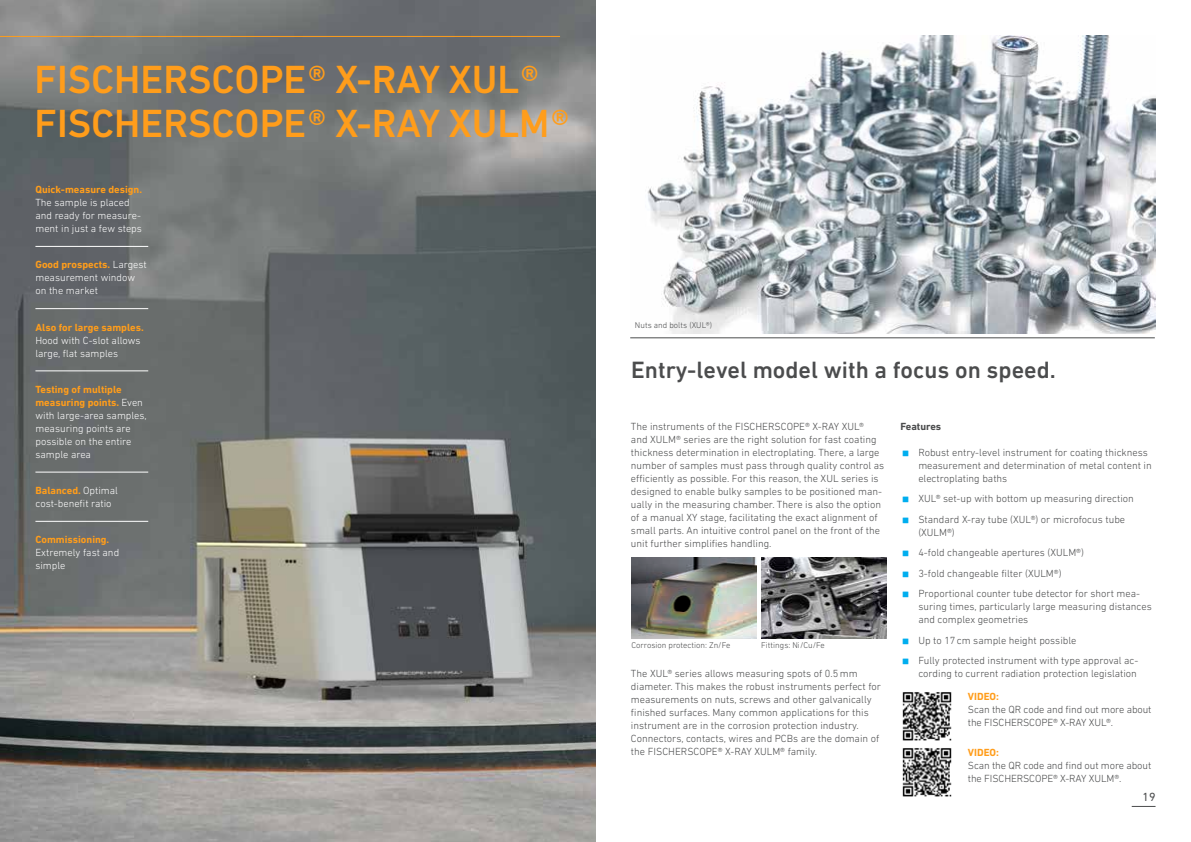
<style>
.page{position:relative;width:1191px;height:842px;background:#fff}
.page>*{position:absolute;margin:0;border:0;box-sizing:border-box;transform-origin:0 0}
.t1{font:500 40px/44px "DIN Next LT Pro";color:#ff9d1b}
.t2{font:700 40px "DIN Next LT Pro";color:#00aeef}
.t3{font:500 24px "DIN Next LT Pro";color:#4b4c4d}
.t4{font:12px "DIN Next LT Pro";color:#4b4c4d}
.t5{font:300 10.5px/13px "DIN Next LT Pro";color:#4b4c4d}
.t6{font:300 10.5px/13px "DIN Next LT Pro";color:#fff}
.t7{font:700 10.5px "DIN Next LT Pro";color:#ff9d1b}
.t8{font:700 10.5px "DIN Next LT Pro";color:#4b4c4d}
.t9{font:300 8.5px "DIN Next LT Pro";color:#4b4c4d}
.s1{font-weight:700;color:#ff9d1b}
</style>
<div class="page">
<img style="left:647px;top:35px;width:508px;height:298px">
<img style="left:0;top:0;width:595px;height:842px">
<hr style="left:0;top:36px;width:560px;height:1px;background:#ff9d1b">
<img style="left:632px;top:558px;width:124px;height:81px">
<img style="left:761px;top:558px;width:125px;height:81px">
<svg style="left:1131px;top:806px;width:24px;height:1px"></svg>
<hr style="left:35px;top:246px;width:113px;height:1px;background:#fff">
<hr style="left:35px;top:308px;width:113px;height:1px;background:#fff">
<hr style="left:35px;top:371px;width:113px;height:1px;background:#fff">
<hr style="left:35px;top:472px;width:113px;height:1px;background:#fff">
<hr style="left:35px;top:521px;width:113px;height:1px;background:#fff">
<hr style="left:630px;top:338px;width:524px;height:1px;background:#4b4c4d">
<img style="left:902px;top:692px;width:50px;height:49px">
<img style="left:902px;top:748px;width:50px;height:49px">
<h1 class="t1" style="left:35px;top:57px;width:536px">FISCHERSCOPE® X-RAY XUL®<br>FISCHERSCOPE® X-RAY XULM®</h1>
<p class="t7" style="left:35px;top:183px;width:108px">Quick-measure design.</p>
<p class="t6" style="left:35px;top:196px;width:108px">The sample is placed and ready for measure&shy;ment in just a few steps</p>
<p class="t6" style="left:35px;top:258px;width:113px"><span class="s1">Good prospects.</span> Largest measurement window on the market</p>
<p class="t7" style="left:35px;top:321px;width:110px">Also for large samples.</p>
<p class="t6" style="left:35px;top:333px;width:107px">Hood with C-slot allows large, flat samples</p>
<p class="t6" style="left:35px;top:383px;width:113px"><span class="s1">Testing of multiple measuring points.</span> Even with large-area samples, measuring points are possible on the entire sample area</p>
<p class="t6" style="left:35px;top:484px;width:84px"><span class="s1">Balanced.</span> Optimal cost-benefit ratio</p>
<p class="t7" style="left:35px;top:534px;width:75px">Commissioning.</p>
<p class="t6" style="left:35px;top:546px;width:85px">Extremely fast and simple</p>
<p class="t9" style="left:635px;top:320px;width:79px">Nuts and bolts (XUL®)</p>
<h2 class="t3" style="left:631px;top:356px;width:426px">Entry-level model with a focus on speed.</h2>
<p class="t5" style="left:631px;top:420px;width:255px">The instruments of the FISCHERSCOPE® X-RAY XUL®<br>and XULM® series are the right solution for fast coating thickness determination in electroplating. There, a large number of samples must pass through quality control as efficiently as possible. For this reason, the XUL series is designed to enable bulky samples to be positioned man&shy;ually in the measuring chamber. There is also the option of a manual XY stage, facilitating the exact alignment of small parts. An intuitive control panel on the front of the unit further simplifies handling.</p>
<p class="t9" style="left:631px;top:640px;width:100px">Corrosion protection: Zn/Fe</p>
<p class="t9" style="left:761px;top:640px;width:65px">Fittings: Ni/Cu/Fe</p>
<p class="t5" style="left:631px;top:667px;width:252px">The XUL® series allows measuring spots of 0.5mm diameter. This makes the robust instruments perfect for measurements on nuts, screws and other galvanically finished surfaces. Many common applications for this instrument are in the corrosion protection industry.<br>Connectors, contacts, wires and PCBs are the domain of the FISCHERSCOPE® X-RAY XULM® family.</p>
<p class="t8" style="left:900px;top:420px;width:42px">Features</p>
<h1 class="t2" style="left:900px;top:427px;width:12px">∙</h1>
<p class="t5" style="left:918px;top:446px;width:235px">Robust entry-level instrument for coating thickness measurement and determination of metal content in electroplating baths</p>
<h1 class="t2" style="left:900px;top:473px;width:12px">∙</h1>
<p class="t5" style="left:918px;top:492px;width:217px">XUL® set-up with bottom up measuring direction</p>
<h1 class="t2" style="left:900px;top:494px;width:12px">∙</h1>
<p class="t5" style="left:918px;top:513px;width:208px">Standard X-ray tube (XUL®) or microfocus tube (XULM®)</p>
<h1 class="t2" style="left:900px;top:527px;width:12px">∙</h1>
<p class="t5" style="left:918px;top:546px;width:167px">4-fold changeable apertures (XULM®)</p>
<h1 class="t2" style="left:900px;top:548px;width:12px">∙</h1>
<p class="t5" style="left:918px;top:567px;width:145px">3-fold changeable filter (XULM®)</p>
<h1 class="t2" style="left:900px;top:568px;width:12px">∙</h1>
<p class="t5" style="left:918px;top:587px;width:235px">Proportional counter tube detector for short mea&shy;suring times, particularly large measuring distances and complex geometries</p>
<h1 class="t2" style="left:900px;top:615px;width:12px">∙</h1>
<p class="t5" style="left:918px;top:634px;width:160px">Up to 17cm sample height possible</p>
<h1 class="t2" style="left:900px;top:635px;width:12px">∙</h1>
<p class="t5" style="left:918px;top:654px;width:222px">Fully protected instrument with type approval ac&shy;cording to current radiation protection legislation</p>
<p class="t7" style="left:968px;top:690px;width:33px">VIDEO:</p>
<p class="t5" style="left:968px;top:703px;width:185px">Scan the QR code and find out more about the FISCHERSCOPE® X-RAY XUL®.</p>
<p class="t7" style="left:968px;top:746px;width:33px">VIDEO:</p>
<p class="t5" style="left:968px;top:759px;width:185px">Scan the QR code and find out more about the FISCHERSCOPE® X-RAY XULM®.</p>
<p class="t4" style="left:1142px;top:789px;width:15px">19</p>
</div>
